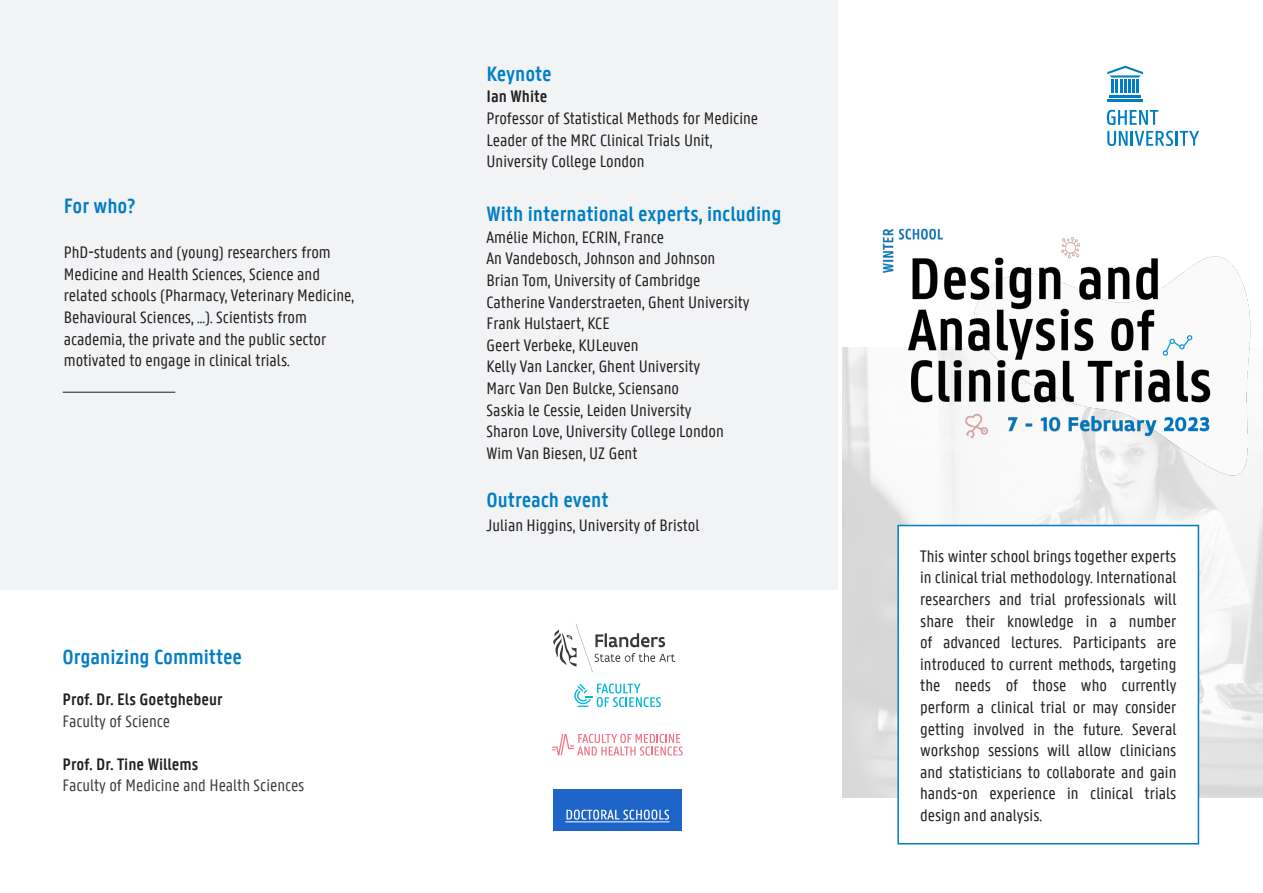
<style>
.page{position:relative;width:1263px;height:893px;background:#fff}
.page>*{position:absolute;margin:0;border:0;box-sizing:border-box;transform-origin:0 0}
.t1{font:600 22.5px "U Gent Panno Text";color:#007ec5}
.t2{font:18px/21.6px "U Gent Panno Text";color:#231f20;text-align:justify}
.t3{font:18px "U Gent Panno Text";color:#3e3e3f}
.t4{font:600 18px "U Gent Panno Text";color:#231f20}
</style>
<div class="page">
<div style="left:0;top:0;width:838px;height:590px;background:#f2f3f4"></div>
<img style="left:842px;top:475px;width:421px;height:322px">
<svg style="left:574px;top:683px;width:87px;height:24px"></svg>
<svg style="left:552px;top:734px;width:131px;height:22px"></svg>
<svg style="left:553px;top:624px;width:122px;height:47px"></svg>
<img style="left:553px;top:789px;width:128px;height:41px">
<img style="left:842px;top:228px;width:409px;height:247px">
<hr style="left:1109px;top:95px;width:32px;height:2px;background:#007ec5">
<hr style="left:1107px;top:100px;width:36px;height:2px;background:#007ec5">
<svg style="left:1107px;top:66px;width:36px;height:27px"></svg>
<svg style="left:1107px;top:131px;width:20px;height:15px"></svg>
<hr style="left:1130px;top:131px;width:3px;height:15px;background:#007ec5">
<svg style="left:1134px;top:131px;width:39px;height:15px"></svg>
<hr style="left:1175px;top:131px;width:3px;height:15px;background:#007ec5">
<svg style="left:1107px;top:110px;width:51px;height:15px"></svg>
<svg style="left:1180px;top:131px;width:19px;height:15px"></svg>
<div style="left:898px;top:525px;width:300px;height:319px;background:#fff"></div>
<div style="left:897px;top:525px;width:302px;height:319px;border:2px solid #007ec5"></div>
<hr style="left:63px;top:392px;width:112px;height:1px;background:#231f20">
<p class="t1" style="left:64px;top:193px;width:73px">For who?</p>
<p class="t2" style="left:64px;top:241px;width:268px">PhD-students and (young) researchers from</p>
<p class="t2" style="left:64px;top:263px;width:292px;text-align:left">Medicine and Health Sciences, Science and related schools (Pharmacy, Veterinary Medicine,<br>Behavioural Sciences, ...). Scientists from</p>
<p class="t2" style="left:64px;top:328px;width:264px">academia, the private and the public sector</p>
<p class="t2" style="left:64px;top:349px;width:228px">motivated to engage in clinical trials.</p>
<p class="t1" style="left:63px;top:643px;width:181px">Organizing Committee</p>
<p class="t4" style="left:63px;top:688px;width:162px">Prof. Dr. Els Goetghebeur</p>
<p class="t3" style="left:63px;top:710px;width:109px">Faculty of Science</p>
<p class="t4" style="left:63px;top:753px;width:137px">Prof. Dr. Tine Willems</p>
<p class="t3" style="left:63px;top:775px;width:243px">Faculty of Medicine and Health Sciences</p>
<p class="t1" style="left:486px;top:60px;width:67px">Keynote</p>
<p class="t4" style="left:486px;top:86px;width:62px">Ian White</p>
<p class="t2" style="left:486px;top:107px;width:273px">Professor of Statistical Methods for Medicine</p>
<p class="t2" style="left:486px;top:129px;width:227px">Leader of the MRC Clinical Trials Unit,</p>
<p class="t2" style="left:486px;top:150px;width:160px">University College London</p>
<p class="t1" style="left:486px;top:201px;width:296px">With international experts, including</p>
<p class="t2" style="left:486px;top:226px;width:179px">Amélie Michon, ECRIN, France</p>
<p class="t2" style="left:486px;top:248px;width:230px">An Vandebosch, Johnson and Johnson</p>
<p class="t2" style="left:486px;top:269px;width:215px">Brian Tom, University of Cambridge</p>
<p class="t2" style="left:486px;top:291px;width:265px">Catherine Vanderstraeten, Ghent University</p>
<p class="t2" style="left:486px;top:312px;width:125px">Frank Hulstaert, KCE</p>
<p class="t2" style="left:486px;top:334px;width:154px">Geert Verbeke, KULeuven</p>
<p class="t2" style="left:486px;top:356px;width:215px">Kelly Van Lancker, Ghent University</p>
<p class="t2" style="left:486px;top:377px;width:194px">Marc Van Den Bulcke, Sciensano</p>
<p class="t2" style="left:486px;top:399px;width:206px">Saskia le Cessie, Leiden University</p>
<p class="t2" style="left:486px;top:420px;width:239px">Sharon Love, University College London</p>
<p class="t2" style="left:486px;top:442px;width:152px">Wim Van Biesen, UZ Gent</p>
<p class="t1" style="left:486px;top:487px;width:124px">Outreach event</p>
<p class="t2" style="left:486px;top:514px;width:214px">Julian Higgins, University of Bristol</p>
<p class="t2" style="left:920px;top:545px;width:258px">This winter school brings together experts in clinical trial methodology. International researchers and trial professionals will share their knowledge in a number of advanced lectures. Participants are introduced to current methods, targeting the needs of those who currently perform a clinical trial or may consider getting involved in the future. Several workshop sessions will allow clinicians and statisticians to collaborate and gain hands-on experience in clinical trials design and analysis.</p>
</div>
